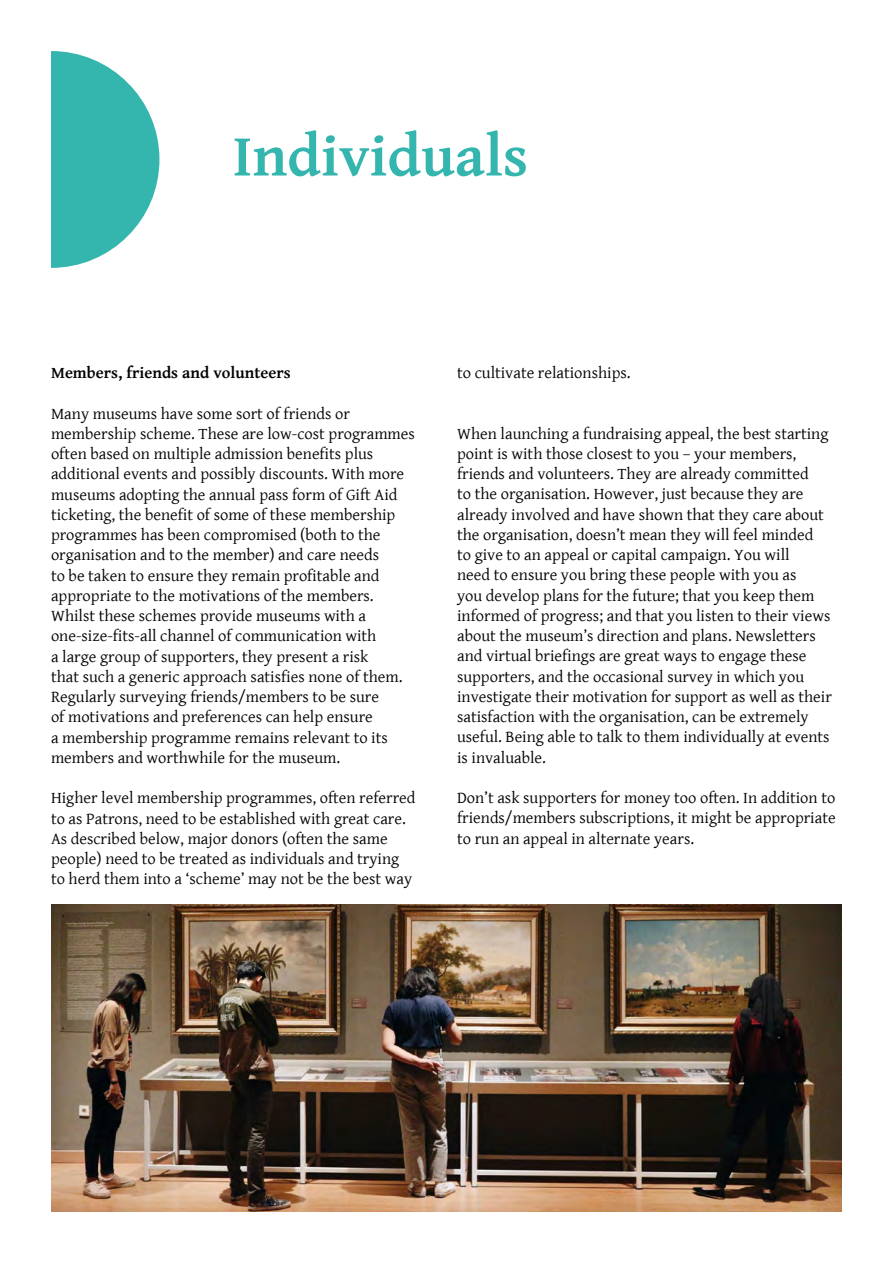
<style>
.page{position:relative;width:893px;height:1263px;background:#fff}
.page>*{position:absolute;margin:0;border:0;box-sizing:border-box;transform-origin:0 0}
.t1{font:700 60px "Gentium Basic";color:#34b6af}
.t2{font:16.5px/20.2px "Gentium Basic";color:#010202}
.t3{font:700 16.5px "Gentium Basic";color:#010202}
</style>
<div class="page">
<svg style="left:51px;top:51px;width:108px;height:217px"></svg>
<img style="left:51px;top:904px;width:791px;height:308px">
<h1 class="t1" style="left:233px;top:111px;width:297px">Individuals</h1>
<p class="t3" style="left:51px;top:360px;width:241px">Members, friends and volunteers</p>
<p class="t2" style="left:51px;top:403px;width:365px">Many museums have some sort of friends or membership scheme. These are low-cost programmes often based on multiple admission benefits plus additional events and possibly discounts. With more museums adopting the annual pass form of Gift Aid ticketing, the benefit of some of these membership programmes has been compromised (both to the organisation and to the member) and care needs<br>to be taken to ensure they remain profitable and appropriate to the motivations of the members.<br>Whilst these schemes provide museums with a one-size-fits-all channel of communication with<br>a large group of supporters, they present a risk<br>that such a generic approach satisfies none of them.<br>Regularly surveying friends/members to be sure<br>of motivations and preferences can help ensure<br>a membership programme remains relevant to its members and worthwhile for the museum.</p>
<p class="t2" style="left:51px;top:787px;width:366px">Higher level membership programmes, often referred to as Patrons, need to be established with great care.<br>As described below, major donors (often the same people) need to be treated as individuals and trying to herd them into a ‘scheme’ may not be the best way</p>
<p class="t2" style="left:457px;top:362px;width:175px">to cultivate relationships.</p>
<p class="t2" style="left:457px;top:423px;width:376px">When launching a fundraising appeal, the best starting point is with those closest to you – your members, friends and volunteers. They are already committed<br>to the organisation. However, just because they are already involved and have shown that they care about the organisation, doesn’t mean they will feel minded<br>to give to an appeal or capital campaign. You will<br>need to ensure you bring these people with you as<br>you develop plans for the future; that you keep them informed of progress; and that you listen to their views about the museum’s direction and plans. Newsletters and virtual briefings are great ways to engage these supporters, and the occasional survey in which you investigate their motivation for support as well as their satisfaction with the organisation, can be extremely useful. Being able to talk to them individually at events is invaluable.</p>
<p class="t2" style="left:457px;top:787px;width:380px;text-align:justify">Don’t ask supporters for money too often. In addition to friends/members subscriptions, it might be appropriate to run an appeal in alternate years.</p>
</div>
